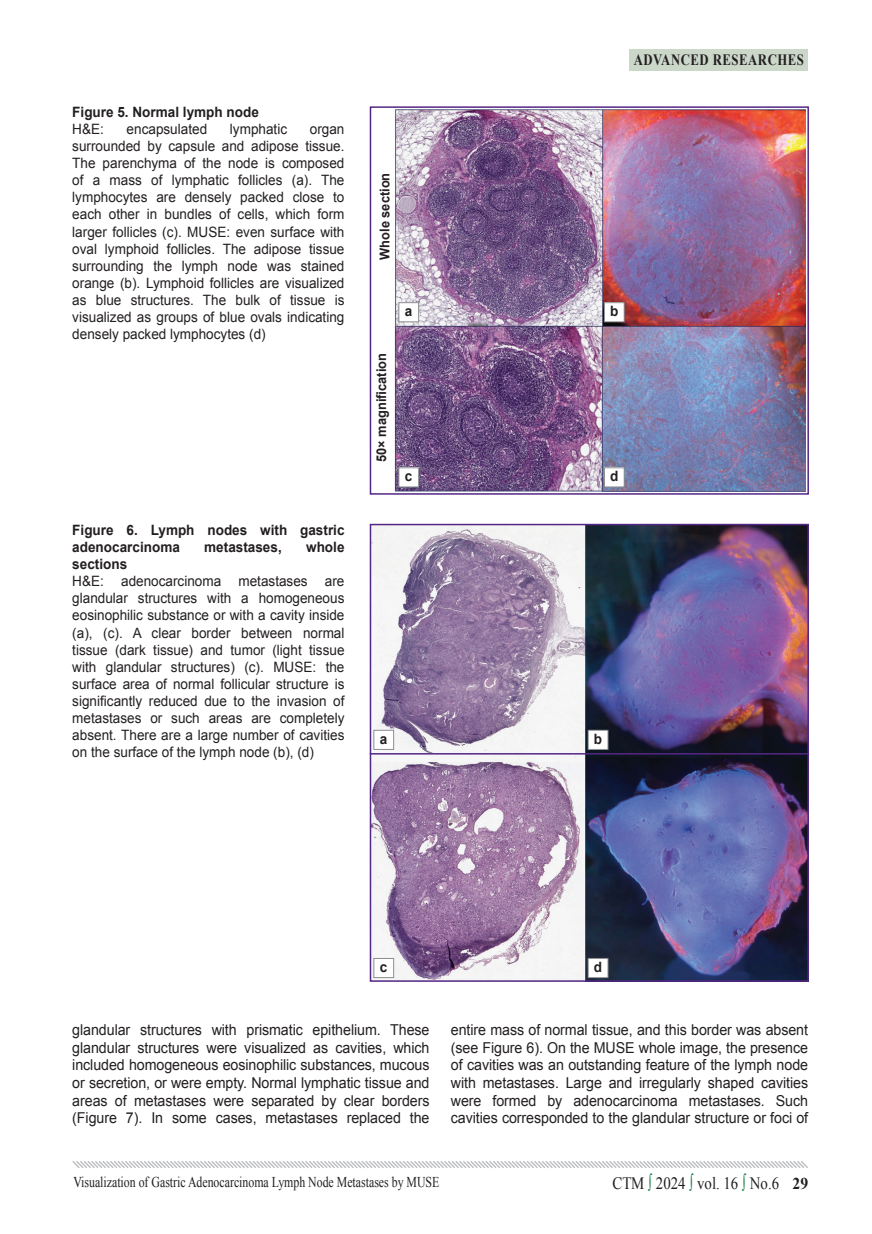
<style>
.page{position:relative;width:872px;height:1234px;background:#fff}
.page>*{position:absolute;margin:0;border:0;box-sizing:border-box;transform-origin:0 0}
.t1{font:17.4px "Times New Roman";color:#231f20;scale:.86 1}
.t2{font:700 15.75px "Times New Roman";letter-spacing:.04em;color:#231f20;scale:.81 1}
.t3{font:15px/17.7px "Arial";letter-spacing:-.005em;color:#231f20;text-align:justify;scale:.95 1}
.t4{font:15px "Times New Roman";color:#231f20;scale:.79 1}
.t5{font:14.25px/17.1px "Arial";color:#231f20;text-align:justify;scale:.95 1}
.t6{font:700 14.25px/17.1px "Arial";color:#231f20;scale:.95 1}
.t7{font:700 13.5px "Arial";color:#231f20;scale:.95 1}
.s1{color:#127c43}
.s2{font-weight:700;font-size:16.5px}
</style>
<div class="page">
<svg style="left:72px;top:1161px;width:736px;height:7px"></svg>
<div style="left:629px;top:49px;width:179px;height:22px;background:#cbd8c9"></div>
<img style="left:394px;top:109px;width:411px;height:382px">
<div style="left:370px;top:106px;width:439px;height:388px;border:2px solid #542685"></div>
<div style="left:399px;top:302px;width:19px;height:20px;background:#fff"></div>
<div style="left:398px;top:302px;width:21px;height:20px;border:1px solid #8b8d90"></div>
<div style="left:604px;top:302px;width:20px;height:20px;background:#fff"></div>
<div style="left:604px;top:302px;width:20px;height:20px;border:1px solid #8b8d90"></div>
<div style="left:399px;top:467px;width:19px;height:20px;background:#fff"></div>
<div style="left:398px;top:467px;width:21px;height:20px;border:1px solid #8b8d90"></div>
<div style="left:604px;top:467px;width:20px;height:20px;background:#fff"></div>
<div style="left:604px;top:467px;width:20px;height:20px;border:1px solid #8b8d90"></div>
<img style="left:373px;top:526px;width:433px;height:452px">
<div style="left:370px;top:523px;width:439px;height:458px;border:2px solid #542685"></div>
<div style="left:374px;top:730px;width:19px;height:19px;background:#fff"></div>
<div style="left:373px;top:729px;width:21px;height:20px;border:1px solid #8b8d90"></div>
<div style="left:588px;top:730px;width:20px;height:19px;background:#fff"></div>
<div style="left:588px;top:729px;width:20px;height:20px;border:1px solid #8b8d90"></div>
<hr style="left:370px;top:753px;width:439px;height:1px;background:#542685">
<div style="left:374px;top:958px;width:19px;height:19px;background:#fff"></div>
<div style="left:373px;top:957px;width:21px;height:20px;border:1px solid #8b8d90"></div>
<div style="left:588px;top:958px;width:20px;height:19px;background:#fff"></div>
<div style="left:588px;top:957px;width:20px;height:20px;border:1px solid #8b8d90"></div>
<p class="t6" style="left:72px;top:104px;width:198px">Figure 5. Normal lymph node</p>
<p class="t5" style="left:72px;top:120px;width:35px">H&amp;E:</p>
<p class="t5" style="left:127px;top:120px;width:86px">encapsulated</p>
<p class="t5" style="left:230px;top:120px;width:62px">lymphatic</p>
<p class="t5" style="left:72px;top:120px;width:288px;text-indent:237px">organ surrounded by capsule and adipose tissue.<br>The parenchyma of the node is composed of a mass of lymphatic follicles (a). The lymphocytes are densely packed close to each other in bundles of cells, which form larger follicles (c). MUSE: even surface with oval lymphoid follicles. The adipose tissue surrounding the lymph node was stained orange (b). Lymphoid follicles are visualized as blue structures. The bulk of tissue is visualized as groups of blue ovals indicating densely packed lymphocytes (d)</p>
<p class="t6" style="left:72px;top:521px;width:288px">Figure 6. Lymph nodes with gastric adenocarcinoma</p>
<p class="t6" style="left:204px;top:538px;width:83px">metastases,</p>
<p class="t6" style="left:306px;top:538px;width:42px">whole</p>
<p class="t6" style="left:72px;top:556px;width:59px">sections</p>
<p class="t5" style="left:72px;top:572px;width:288px">H&amp;E: adenocarcinoma metastases are glandular structures with a homogeneous eosinophilic substance or with a cavity inside (a), (c). A clear border between normal tissue (dark tissue) and tumor (light tissue with glandular structures) (c). MUSE: the surface area of normal follicular structure is significantly reduced due to the invasion of metastases or such areas are completely absent. There are a large number of cavities on the surface of the lymph node (b), (d)</p>
<p class="t2" style="left:634px;top:49px;width:212px">ADVANCED RESEARCHES</p>
<p class="t7" style="left:375px;top:260px;width:93px;rotate:-90deg">Whole section</p>
<p class="t7" style="left:372px;top:462px;width:116px;rotate:-90deg">50× magnification</p>
<p class="t6" style="left:405px;top:303px;width:9px">а</p>
<p class="t6" style="left:610px;top:303px;width:10px">b</p>
<p class="t6" style="left:405px;top:468px;width:9px">c</p>
<p class="t6" style="left:610px;top:468px;width:10px">d</p>
<p class="t6" style="left:380px;top:730px;width:9px">а</p>
<p class="t6" style="left:594px;top:730px;width:10px">b</p>
<p class="t6" style="left:380px;top:958px;width:9px">c</p>
<p class="t6" style="left:594px;top:958px;width:10px">d</p>
<p class="t3" style="left:72px;top:1020px;width:377px">glandular structures with prismatic epithelium. These glandular structures were visualized as cavities, which included homogeneous eosinophilic substances, mucous or secretion, or were empty. Normal lymphatic tissue and areas of metastases were separated by clear borders (Figure 7). In some cases, metastases replaced the</p>
<p class="t3" style="left:451px;top:1020px;width:377px">entire mass of normal tissue, and this border was absent (see Figure 6). On the MUSE whole image, the presence of cavities was an outstanding feature of the lymph node with metastases. Large and irregularly shaped cavities were formed by adenocarcinoma metastases. Such cavities corresponded to the glandular structure or foci of</p>
<p class="t4" style="left:73px;top:1171px;width:465px">Visualization of Gastric Adenocarcinoma Lymph Node Metastases by MUSE</p>
<p class="t1" style="left:612px;top:1171px;width:229px">СТМ <span class="s1">∫</span> 2024 <span class="s1">∫</span> vol. 16 <span class="s1">∫</span> No.6 <span class="s2">29</span></p>
</div>
